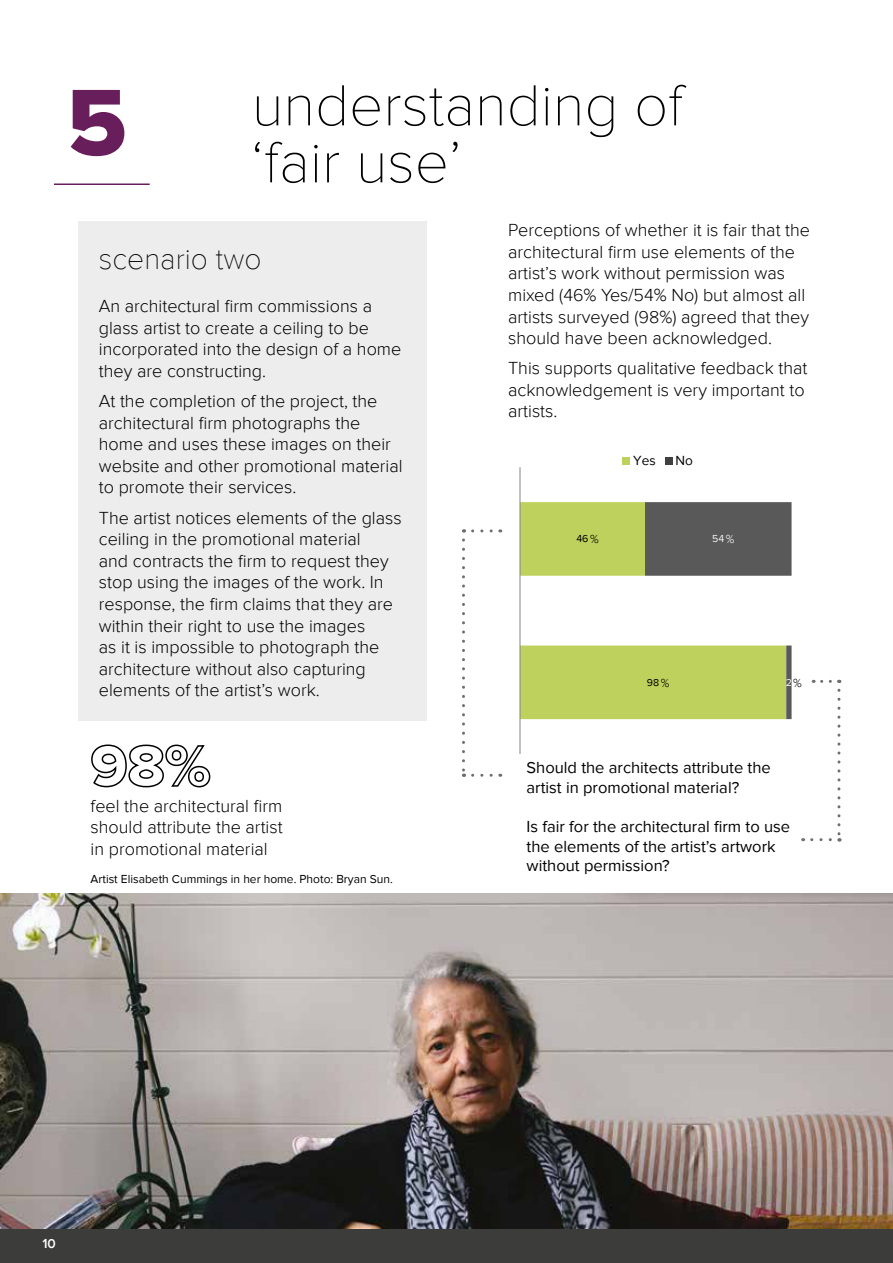
<style>
.page{position:relative;width:893px;height:1263px;background:#fff}
.page>*{position:absolute;margin:0;border:0;box-sizing:border-box;transform-origin:0 0}
.t1{font:97.5px "Proxima Nova Extrabld";color:#671e5b}
.t2{font:100 60px "Proxima Nova T";color:#000}
.t3{font:100 30px "Proxima Nova T";color:#000}
.t4{font:300 18px/21.6px "Proxima Nova";color:#000}
.t5{font:16.5px/19.8px "Proxima Nova";color:#000}
.t6{font:13.65px "Proxima Nova";letter-spacing:.005em;color:#000}
.t7{font:600 13.5px "Proxima Nova";color:#fff}
.t8{font:12px "Proxima Nova";color:#000}
.t9{font:300 12px "Proxima Nova";color:#000}
.t10{font:300 12px "Proxima Nova";color:#fff}
.t11{font:10.5px "Proxima Nova";color:#000}
.t12{font:10.5px "Proxima Nova";color:#f2f2f2}
</style>
<div class="page">
<div style="left:0;top:1229px;width:893px;height:34px;background:#3c3c3b"></div>
<img style="left:0;top:893px;width:893px;height:336px">
<svg style="left:521px;top:502px;width:124px;height:217px;fill:#bdd15c"></svg>
<svg style="left:645px;top:502px;width:146px;height:217px"></svg>
<hr style="left:520px;top:467px;width:1px;height:287px;background:#868686">
<div style="left:78px;top:221px;width:349px;height:500px;background:#ededed"></div>
<svg style="left:91px;top:744px;width:120px;height:44px"></svg>
<svg style="left:473px;top:774px;width:28px;height:3px"></svg>
<svg style="left:462px;top:540px;width:3px;height:237px"></svg>
<svg style="left:473px;top:529px;width:28px;height:3px"></svg>
<svg style="left:812px;top:690px;width:28px;height:151px"></svg>
<svg style="left:822px;top:680px;width:18px;height:3px"></svg>
<svg style="left:622px;top:457px;width:51px;height:8px"></svg>
<hr style="left:54px;top:183px;width:96px;height:2px;background:#671e5b">
<h1 class="t1" style="left:67px;top:66px;width:62px">5</h1>
<h2 class="t2" style="left:252px;top:71px;width:433px">understanding of</h2>
<h2 class="t2" style="left:252px;top:128px;width:211px">‘fair use’</h2>
<h3 class="t3" style="left:99px;top:242px;width:164px">scenario two</h3>
<p class="t4" style="left:99px;top:296px;width:304px">An architectural firm commissions a glass artist to create a ceiling to be incorporated into the design of a home they are constructing.</p>
<p class="t4" style="left:99px;top:390px;width:305px">At the completion of the project, the architectural firm photographs the home and uses these images on their website and other promotional material to promote their services.</p>
<p class="t4" style="left:99px;top:507px;width:304px">The artist notices elements of the glass ceiling in the promotional material<br>and contracts the firm to request they stop using the images of the work. In response, the firm claims that they are within their right to use the images<br>as it is impossible to photograph the architecture without also capturing elements of the artist’s work.</p>
<p class="t4" style="left:91px;top:795px;width:194px;text-align:justify">feel the architectural firm should attribute the artist in promotional material</p>
<p class="t8" style="left:91px;top:872px;width:304px">Artist Elisabeth Cummings in her home. Photo: Bryan Sun.</p>
<p class="t4" style="left:508px;top:220px;width:303px">Perceptions of whether it is fair that the architectural firm use elements of the artist’s work without permission was mixed (46% Yes/54% No) but almost all artists surveyed (98%) agreed that they should have been acknowledged.</p>
<p class="t4" style="left:508px;top:358px;width:301px">This supports qualitative feedback that acknowledgement is very important to artists.</p>
<p class="t9" style="left:590px;top:532px;width:10px">%</p>
<p class="t11" style="left:576px;top:533px;width:14px">46</p>
<p class="t6" style="left:633px;top:453px;width:24px">Yes</p>
<p class="t6" style="left:675px;top:453px;width:19px">No</p>
<p class="t10" style="left:726px;top:532px;width:10px">%</p>
<p class="t12" style="left:712px;top:533px;width:14px">54</p>
<p class="t11" style="left:647px;top:676px;width:14px">98</p>
<p class="t9" style="left:661px;top:676px;width:10px">%</p>
<p class="t12" style="left:786px;top:676px;width:8px">2</p>
<p class="t9" style="left:793px;top:676px;width:10px">%</p>
<p class="t5" style="left:527px;top:757px;width:246px">Should the architects attribute the artist in promotional material?</p>
<p class="t5" style="left:527px;top:817px;width:265px">Is fair for the architectural firm to use the elements of the artist’s artwork without permission?</p>
<p class="t6" style="left:773px;top:829px;width:17px">79</p>
<p class="t7" style="left:43px;top:1236px;width:15px">10</p>
</div>
